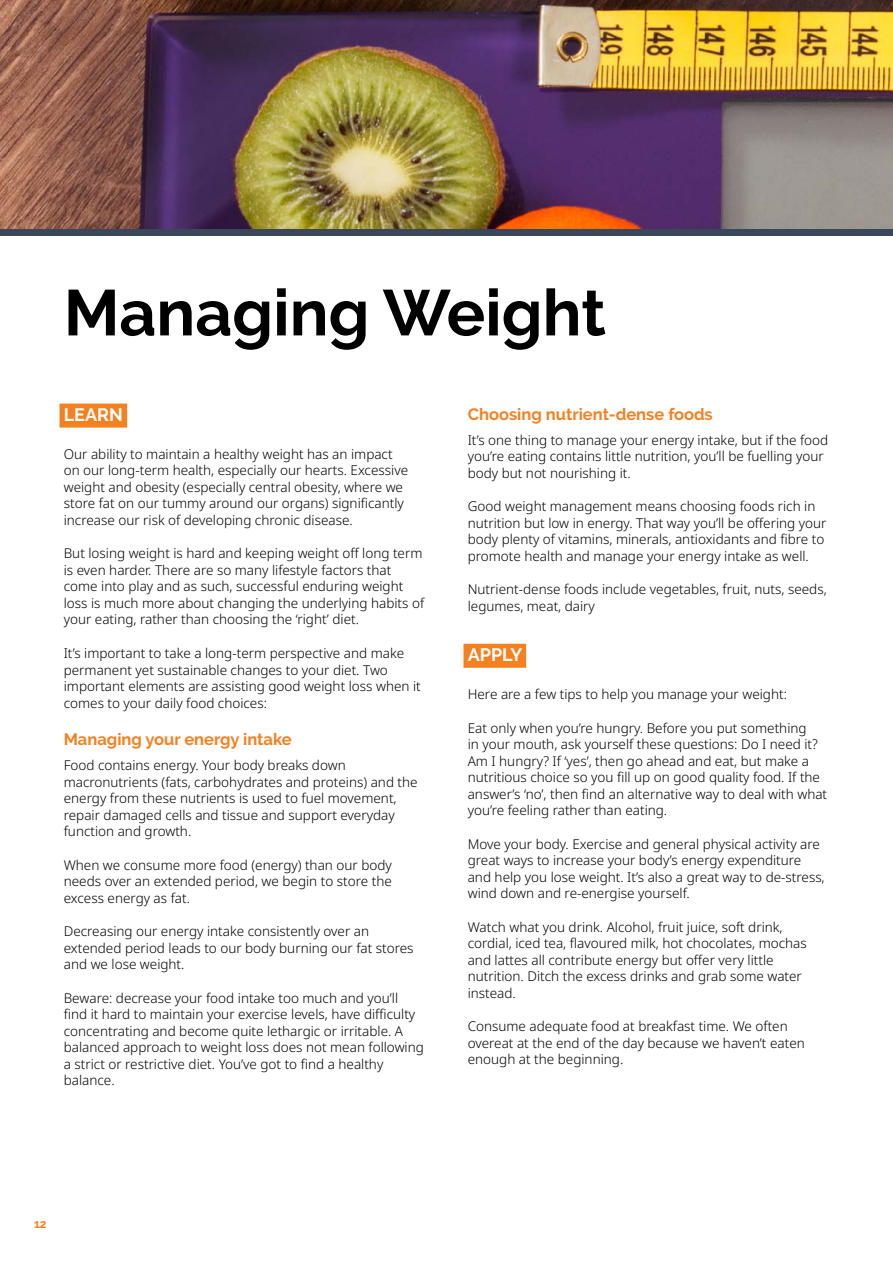
<style>
.page{position:relative;width:893px;height:1263px;background:#fff}
.page>*{position:absolute;margin:0;border:0;box-sizing:border-box;transform-origin:0 0}
.t1{font:700 64.5px "Raleway";color:#000}
.t2{font:700 18px "Raleway";color:#fff}
.t3{font:700 16.5px "Raleway";color:#f58020}
.t4{font:300 13.5px/16.5px "Noto Sans";color:#000}
.t5{font:700 12px "Raleway";color:#f58020}
</style>
<div class="page">
<img style="left:0;top:0;width:893px;height:230px">
<div style="left:60px;top:404px;width:67px;height:24px;background:#f58020"></div>
<div style="left:463px;top:644px;width:63px;height:24px;background:#f58020"></div>
<div style="left:0;top:230px;width:893px;height:6px;background:#3a4659"></div>
<h1 class="t1" style="left:64px;top:276px;width:544px">Managing Weight</h1>
<h2 class="t2" style="left:64px;top:405px;width:61px">LEARN</h2>
<p class="t4" style="left:64px;top:446px;width:346px">Our ability to maintain a healthy weight has an impact on our long-term health, especially our hearts. Excessive weight and obesity (especially central obesity, where we store fat on our tummy around our organs) significantly increase our risk of developing chronic disease.</p>
<p class="t4" style="left:64px;top:546px;width:362px">But losing weight is hard and keeping weight off long term is even harder. There are so many lifestyle factors that come into play and as such, successful enduring weight loss is much more about changing the underlying habits of your eating, rather than choosing the ‘right’ diet.</p>
<p class="t4" style="left:64px;top:645px;width:358px">It’s important to take a long-term perspective and make permanent yet sustainable changes to your diet. Two important elements are assisting good weight loss when it comes to your daily food choices:</p>
<p class="t3" style="left:64px;top:730px;width:229px">Managing your energy intake</p>
<p class="t4" style="left:64px;top:757px;width:355px">Food contains energy. Your body breaks down macronutrients (fats, carbohydrates and proteins) and the energy from these nutrients is used to fuel movement, repair damaged cells and tissue and support everyday function and growth.</p>
<p class="t4" style="left:64px;top:857px;width:330px;text-align:justify">When we consume more food (energy) than our body needs over an extended period, we begin to store the excess energy as fat.</p>
<p class="t4" style="left:64px;top:923px;width:351px">Decreasing our energy intake consistently over an extended period leads to our body burning our fat stores and we lose weight.</p>
<p class="t4" style="left:64px;top:990px;width:362px">Beware: decrease your food intake too much and you’ll find it hard to maintain your exercise levels, have difficulty concentrating and become quite lethargic or irritable. A balanced approach to weight loss does not mean following a strict or restrictive diet. You’ve got to find a healthy balance.</p>
<p class="t3" style="left:468px;top:405px;width:247px">Choosing nutrient-dense foods</p>
<p class="t4" style="left:468px;top:432px;width:362px">It’s one thing to manage your energy intake, but if the food you’re eating contains little nutrition, you’ll be fuelling your body but not nourishing it.</p>
<p class="t4" style="left:468px;top:498px;width:360px">Good weight management means choosing foods rich in nutrition but low in energy. That way you’ll be offering your body plenty of vitamins, minerals, antioxidants and fibre to promote health and manage your energy intake as well.</p>
<p class="t4" style="left:468px;top:581px;width:360px">Nutrient-dense foods include vegetables, fruit, nuts, seeds, legumes, meat, dairy</p>
<h2 class="t2" style="left:468px;top:645px;width:56px">APPLY</h2>
<p class="t4" style="left:468px;top:686px;width:321px">Here are a few tips to help you manage your weight:</p>
<p class="t4" style="left:468px;top:720px;width:361px">Eat only when you’re hungry. Before you put something<br>in your mouth, ask yourself these questions: Do I need it?<br>Am I hungry? If ‘yes’, then go ahead and eat, but make a nutritious choice so you fill up on good quality food. If the answer’s ‘no’, then find an alternative way to deal with what you’re feeling rather than eating.</p>
<p class="t4" style="left:468px;top:836px;width:358px">Move your body. Exercise and general physical activity are great ways to increase your body’s energy expenditure and help you lose weight. It’s also a great way to de-stress, wind down and re-energise yourself.</p>
<p class="t4" style="left:468px;top:919px;width:340px">Watch what you drink. Alcohol, fruit juice, soft drink, cordial, iced tea, flavoured milk, hot chocolates, mochas and lattes all contribute energy but offer very little nutrition. Ditch the excess drinks and grab some water instead.</p>
<p class="t4" style="left:468px;top:1018px;width:339px">Consume adequate food at breakfast time. We often overeat at the end of the day because we haven’t eaten enough at the beginning.</p>
<p class="t5" style="left:34px;top:1217px;width:14px">12</p>
</div>
